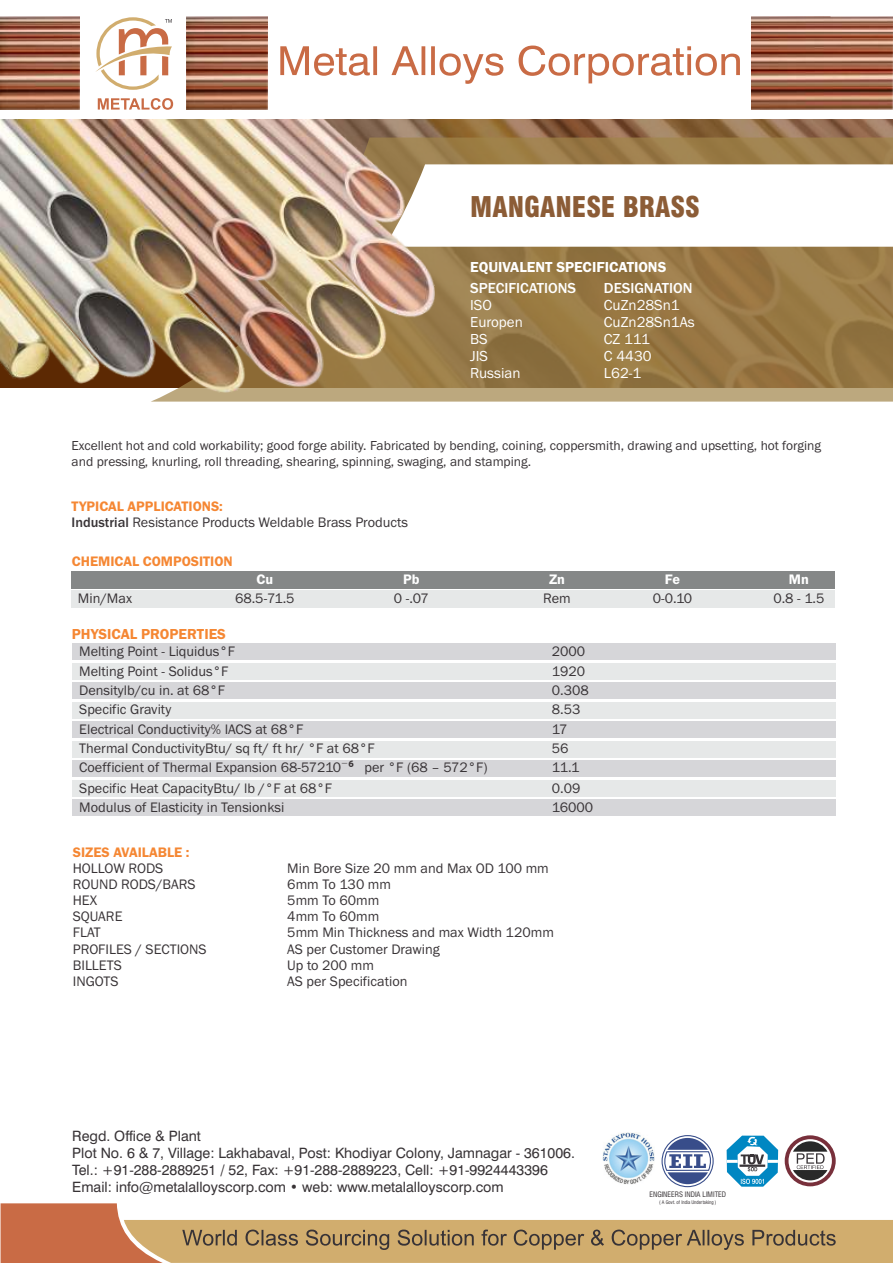
<style>
.page{position:relative;width:893px;height:1263px;background:#fff}
.page>*{position:absolute;margin:0;border:0;box-sizing:border-box;transform-origin:0 0}
.t1{font:900 condensed 27.9px "Swiss 721 BT";color:#8c5c36}
.t2{font:15px "Franklin Gothic";color:#fff}
.t3{font:500 15px "Franklin Gothic";color:#fff}
.t4{font:600 15px "Franklin Gothic";color:#fff}
.t5{font:600 15px "Franklin Gothic";color:#f58733}
.t6{font:14.25px/16.2px "Franklin Gothic";color:#383336}
.t7{font:14.25px/17.1px "Swiss 721 BT";color:#383336}
.t8{font:600 14.25px "Franklin Gothic";color:#f58733}
.t9{font:600 14.25px "Franklin Gothic";color:#fff}
.t10{font:13.5px/15.3px "Franklin Gothic";color:#383336}
.t11{font:condensed 7.35px "Swiss 721 BT";color:#383336}
.t12{font:condensed 4.8px "Swiss 721 BT";color:#383336}
.s1{font-weight:600;color:#f58733}
.s2{font-weight:500}
.s3{font-family:"Adobe Myungjo Std";font-weight:500}
.s4{font-family:"Koz Go Pro";font-weight:700}
</style>
<div class="page">
<img style="left:0;top:16px;width:80px;height:93px">
<svg style="left:98px;top:98px;width:75px;height:12px"></svg>
<svg style="left:96px;top:17px;width:76px;height:73px"></svg>
<svg style="left:280px;top:46px;width:460px;height:38px"></svg>
<img style="left:751px;top:16px;width:141px;height:93px">
<img style="left:187px;top:16px;width:80px;height:93px">
<img style="left:435px;top:120px;width:458px;height:18px">
<svg style="left:151px;top:138px;width:742px;height:264px;background:#9c7e4c"></svg>
<svg style="left:435px;top:164px;width:458px;height:83px"></svg>
<img style="left:1px;top:120px;width:434px;height:273px">
<svg style="left:1px;top:1203px;width:892px;height:60px"></svg>
<svg style="left:727px;top:1135px;width:51px;height:52px"></svg>
<img style="left:603px;top:1133px;width:51px;height:52px">
<svg style="left:661px;top:1135px;width:53px;height:52px"></svg>
<svg style="left:664px;top:1138px;width:47px;height:46px"></svg>
<svg style="left:785px;top:1135px;width:51px;height:51px"></svg>
<div style="left:71px;top:571px;width:763px;height:18px;background:#858787"></div>
<div style="left:71px;top:590px;width:763px;height:18px;background:#e6e8e8"></div>
<div style="left:73px;top:643px;width:763px;height:17px;background:#d6d6d9"></div>
<div style="left:73px;top:682px;width:763px;height:17px;background:#d6d6d9"></div>
<div style="left:73px;top:721px;width:763px;height:17px;background:#d6d6d9"></div>
<div style="left:73px;top:760px;width:763px;height:17px;background:#d6d6d9"></div>
<div style="left:73px;top:799px;width:763px;height:17px;background:#d6d6d9"></div>
<div style="left:73px;top:663px;width:763px;height:17px;background:#e6e8e8"></div>
<div style="left:73px;top:702px;width:763px;height:16px;background:#e6e8e8"></div>
<div style="left:73px;top:741px;width:763px;height:16px;background:#e6e8e8"></div>
<div style="left:73px;top:780px;width:763px;height:17px;background:#e6e8e8"></div>
<h1 class="t1" style="left:470px;top:195px;width:231px">MANGANESE BRASS</h1>
<p class="t4" style="left:470px;top:261px;width:198px">EQUIVALENT SPECIFICATIONS</p>
<p class="t3" style="left:470px;top:282px;width:107px">SPECIFICATIONS</p>
<p class="t3" style="left:604px;top:282px;width:90px">DESIGNATION</p>
<p class="t2" style="left:470px;top:299px;width:23px">ISO</p>
<p class="t2" style="left:604px;top:299px;width:77px">CuZn28Sn1</p>
<p class="t2" style="left:470px;top:316px;width:54px">Europen</p>
<p class="t2" style="left:604px;top:316px;width:92px">CuZn28Sn1As</p>
<p class="t2" style="left:470px;top:333px;width:19px">BS</p>
<p class="t2" style="left:604px;top:333px;width:48px">CZ 111</p>
<p class="t2" style="left:470px;top:350px;width:19px">JIS</p>
<p class="t2" style="left:604px;top:350px;width:49px">C 4430</p>
<p class="t2" style="left:470px;top:367px;width:52px">Russian</p>
<p class="t2" style="left:604px;top:367px;width:39px">L62-1</p>
<p class="t10" style="left:72px;top:439px;width:751px">Excellent hot and cold workability; good forge ability. Fabricated by bending, coining, coppersmith, drawing and upsetting, hot forging and pressing, knurling, roll threading, shearing, spinning, swaging, and stamping.</p>
<p class="t6" style="left:72px;top:499px;width:338px"><span class="s1">TYPICAL APPLICATIONS:<br></span><span class="s2">Industrial</span> Resistance Products Weldable Brass Products</p>
<p class="t8" style="left:72px;top:556px;width:162px">CHEMICAL COMPOSITION</p>
<p class="t9" style="left:256px;top:574px;width:18px">Cu</p>
<p class="t9" style="left:403px;top:574px;width:18px">Pb</p>
<p class="t9" style="left:549px;top:574px;width:18px">Zn</p>
<p class="t9" style="left:665px;top:574px;width:17px">Fe</p>
<p class="t9" style="left:789px;top:574px;width:22px">Mn</p>
<p class="t6" style="left:78px;top:591px;width:56px">Min/Max</p>
<p class="t6" style="left:235px;top:591px;width:61px">68.5-71.5</p>
<p class="t6" style="left:394px;top:591px;width:36px">0 -.07</p>
<p class="t6" style="left:543px;top:591px;width:29px">Rem</p>
<p class="t6" style="left:653px;top:591px;width:41px">0-0.10</p>
<p class="t6" style="left:773px;top:591px;width:53px">0.8 - 1.5</p>
<p class="t5" style="left:72px;top:629px;width:156px">PHYSICAL PROPERTIES</p>
<p class="t6" style="left:79px;top:644px;width:157px">Melting Point - Liquidus°F</p>
<p class="t6" style="left:552px;top:644px;width:35px">2000</p>
<p class="t6" style="left:79px;top:664px;width:151px">Melting Point - Solidus°F</p>
<p class="t6" style="left:552px;top:664px;width:35px">1920</p>
<p class="t6" style="left:79px;top:683px;width:147px">Densitylb/cu in. at 68°F</p>
<p class="t6" style="left:552px;top:683px;width:39px">0.308</p>
<p class="t6" style="left:79px;top:702px;width:93px">Specific Gravity</p>
<p class="t6" style="left:552px;top:702px;width:30px">8.53</p>
<p class="t6" style="left:79px;top:722px;width:225px">Electrical Conductivity% IACS at 68°F</p>
<p class="t6" style="left:552px;top:722px;width:17px">17</p>
<p class="t6" style="left:79px;top:741px;width:297px">Thermal ConductivityBtu/ sq ft/ ft hr/ °F at 68°F</p>
<p class="t6" style="left:552px;top:741px;width:18px">56</p>
<p class="t6" style="left:79px;top:761px;width:410px">Coefficient of Thermal Expansion 68-57210<span class="s3">⁻</span><span class="s4">⁶</span> per °F (68 – 572°F)</p>
<p class="t6" style="left:552px;top:761px;width:29px">11.1</p>
<p class="t6" style="left:79px;top:781px;width:254px">Specific Heat CapacityBtu/ lb /°F at 68°F</p>
<p class="t6" style="left:552px;top:781px;width:30px">0.09</p>
<p class="t6" style="left:79px;top:801px;width:207px">Modulus of Elasticity in Tensionksi</p>
<p class="t6" style="left:552px;top:801px;width:43px">16000</p>
<p class="t8" style="left:73px;top:846px;width:118px">SIZES AVAILABLE :</p>
<p class="t6" style="left:73px;top:861px;width:92px">HOLLOW RODS</p>
<p class="t6" style="left:287px;top:861px;width:263px">Min Bore Size 20 mm and Max OD 100 mm</p>
<p class="t6" style="left:73px;top:877px;width:124px">ROUND RODS/BARS</p>
<p class="t6" style="left:287px;top:877px;width:105px">6mm To 130 mm</p>
<p class="t6" style="left:73px;top:893px;width:26px">HEX</p>
<p class="t6" style="left:287px;top:893px;width:94px">5mm To 60mm</p>
<p class="t6" style="left:73px;top:909px;width:51px">SQUARE</p>
<p class="t6" style="left:287px;top:909px;width:94px">4mm To 60mm</p>
<p class="t6" style="left:73px;top:926px;width:29px">FLAT</p>
<p class="t6" style="left:287px;top:926px;width:268px">5mm Min Thickness and max Width 120mm</p>
<p class="t6" style="left:73px;top:942px;width:135px">PROFILES / SECTIONS</p>
<p class="t6" style="left:287px;top:942px;width:154px">AS per Customer Drawing</p>
<p class="t6" style="left:73px;top:958px;width:50px">BILLETS</p>
<p class="t6" style="left:287px;top:958px;width:88px">Up to 200 mm</p>
<p class="t6" style="left:73px;top:974px;width:47px">INGOTS</p>
<p class="t6" style="left:287px;top:974px;width:122px">AS per Specification</p>
<p class="t7" style="left:72px;top:1128px;width:504px">Regd. Office &amp; Plant<br>Plot No. 6 &amp; 7, Village: Lakhabaval, Post: Khodiyar Colony, Jamnagar - 361006.<br>Tel.: +91-288-2889251 / 52, Fax: +91-288-2889223, Cell: +91-9924443396<br>Email: info@metalalloyscorp.com • web: www.metalalloyscorp.com</p>
<p class="t11" style="left:649px;top:1192px;width:78px">ENGINEERS INDIA LIMITED</p>
<p class="t12" style="left:659px;top:1200px;width:59px">( A Govt. of India Undertaking )</p>
</div>
